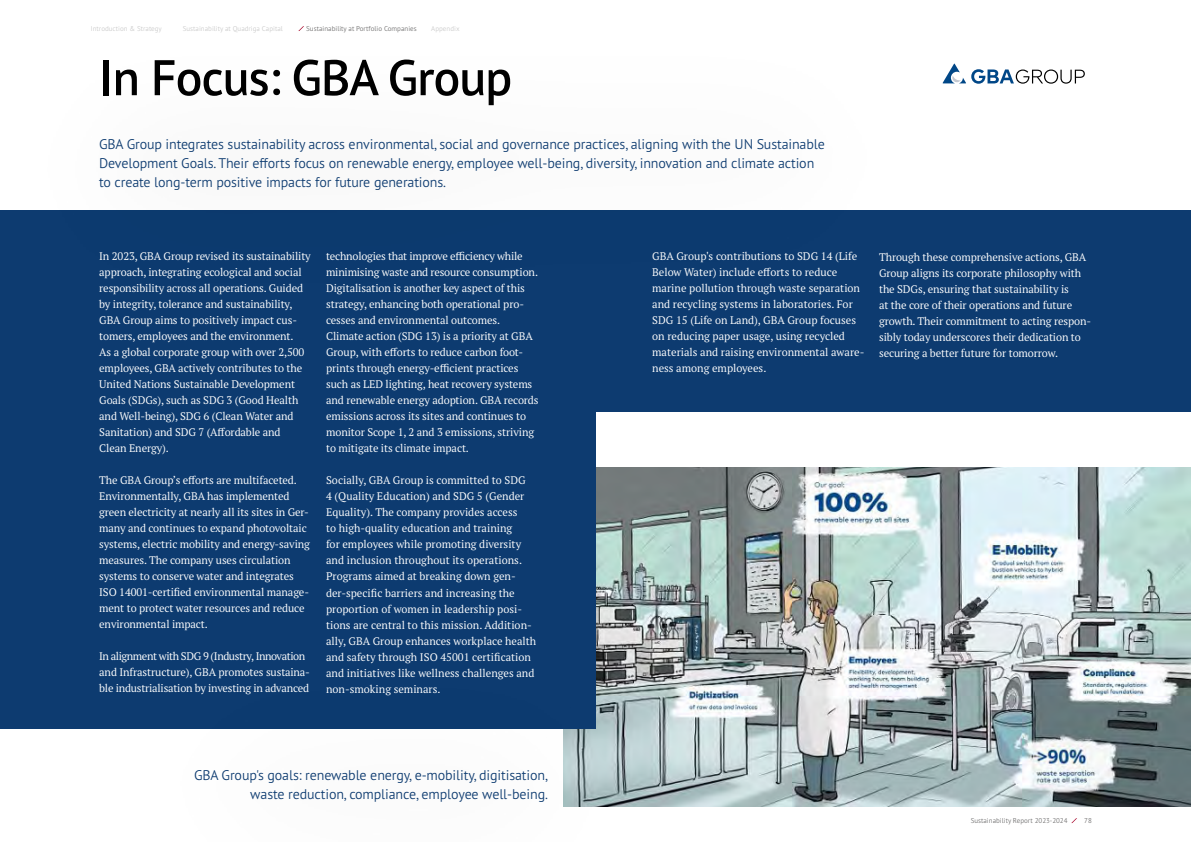
<style>
.page{position:relative;width:1191px;height:842px;background:#fff}
.page>*{position:absolute;margin:0;border:0;box-sizing:border-box;transform-origin:0 0}
.t1{font:600 50px "PT Sans Pro";letter-spacing:-.02em;color:#000}
.t2{font:300 14px/19px "PT Sans Pro";letter-spacing:-.01em;color:#0d3b70}
.t3{font:11px/16px "PT Serif Pro";letter-spacing:-.01em;color:#fff}
.t4{font:300 7px "PT Sans Pro";color:#706f6f}
.t5{font:300 7px "PT Sans Pro";color:#cacaca}
</style>
<div class="page">
<svg style="left:942px;top:63px;width:142px;height:21px"></svg>
<img style="left:595px;top:467px;width:596px;height:339px">
<svg style="left:1071px;top:818px;width:6px;height:5px"></svg>
<div style="left:0;top:210px;width:595px;height:519px;background:#0d3b70"></div>
<div style="left:595px;top:210px;width:596px;height:201px;background:#0d3b70"></div>
<div style="left:3px;top:27px;width:917px;height:284px;background:#000;opacity:.5"></div>
<div style="left:120px;top:660px;width:526px;height:182px;background:#000;opacity:.5"></div>
<p class="t5" style="left:91px;top:24px;width:73px">Introduction &amp; Strategy</p>
<p class="t5" style="left:183px;top:24px;width:102px">Sustainability at Quadriga Capital</p>
<p class="t4" style="left:306px;top:24px;width:112px">Sustainability at Portfolio Companies</p>
<p class="t5" style="left:431px;top:24px;width:30px">Appendix</p>
<h1 class="t1" style="left:99px;top:45px;width:414px">In Focus: GBA Group</h1>
<p class="t2" style="left:99px;top:134px;width:727px">GBA Group integrates sustainability across environmental, social and governance practices, aligning with the UN Sustainable<br>Development Goals. Their efforts focus on renewable energy, employee well-being, diversity, innovation and climate action to create long-term positive impacts for future generations.</p>
<p class="t3" style="left:99px;top:248px;width:213px">In 2023, GBA Group revised its sustainability approach, integrating ecological and social responsibility across all operations. Guided by integrity, tolerance and sustainability, GBA Group aims to positively impact cus&shy;tomers, employees and the environment.<br>As a global corporate group with over 2,500 employees, GBA actively contributes to the United Nations Sustainable Development Goals (SDGs), such as SDG 3 (Good Health and Well-being), SDG 6 (Clean Water and Sanitation) and SDG 7 (Affordable and Clean Energy).</p>
<p class="t3" style="left:99px;top:472px;width:212px">The GBA Group’s efforts are multifaceted.<br>Environmentally, GBA has implemented green electricity at nearly all its sites in Ger&shy;many and continues to expand photovoltaic systems, electric mobility and energy-saving measures. The company uses circulation systems to conserve water and integrates ISO 14001-certified environmental manage&shy;ment to protect water resources and reduce environmental impact.</p>
<p class="t3" style="left:99px;top:648px;width:212px">In alignment with SDG 9 (Industry, Innovation and Infrastructure), GBA promotes sustaina&shy;ble industrialisation by investing in advanced</p>
<p class="t3" style="left:326px;top:248px;width:214px">technologies that improve efficiency while minimising waste and resource consumption.<br>Digitalisation is another key aspect of this strategy, enhancing both operational pro&shy;cesses and environmental outcomes.<br>Climate action (SDG 13) is a priority at GBA Group, with efforts to reduce carbon foot&shy;prints through energy-efficient practices such as LED lighting, heat recovery systems and renewable energy adoption. GBA records emissions across its sites and continues to monitor Scope 1, 2 and 3 emissions, striving to mitigate its climate impact.</p>
<p class="t3" style="left:326px;top:472px;width:212px">Socially, GBA Group is committed to SDG<br>4 (Quality Education) and SDG 5 (Gender Equality). The company provides access<br>to high-quality education and training<br>for employees while promoting diversity and inclusion throughout its operations.<br>Programs aimed at breaking down gen&shy;der-specific barriers and increasing the proportion of women in leadership posi&shy;tions are central to this mission. Addition&shy;ally, GBA Group enhances workplace health and safety through ISO 45001 certification and initiatives like wellness challenges and non-smoking seminars.</p>
<p class="t3" style="left:652px;top:248px;width:214px">GBA Group's contributions to SDG 14 (Life Below Water) include efforts to reduce marine pollution through waste separation and recycling systems in laboratories. For SDG 15 (Life on Land), GBA Group focuses on reducing paper usage, using recycled materials and raising environmental aware&shy;ness among employees.</p>
<p class="t3" style="left:879px;top:249px;width:214px">Through these comprehensive actions, GBA Group aligns its corporate philosophy with the SDGs, ensuring that sustainability is<br>at the core of their operations and future growth. Their commitment to acting respon&shy;sibly today underscores their dedication to securing a better future for tomorrow.</p>
<p class="t2" style="left:194px;top:766px;width:355px;text-align:right">GBA Group's goals: renewable energy, e-mobility, digitisation, waste reduction, compliance, employee well-being.</p>
<p class="t4" style="left:970px;top:816px;width:98px">Sustainability Report 2023-2024</p>
<p class="t4" style="left:1084px;top:816px;width:9px">78</p>
</div>
